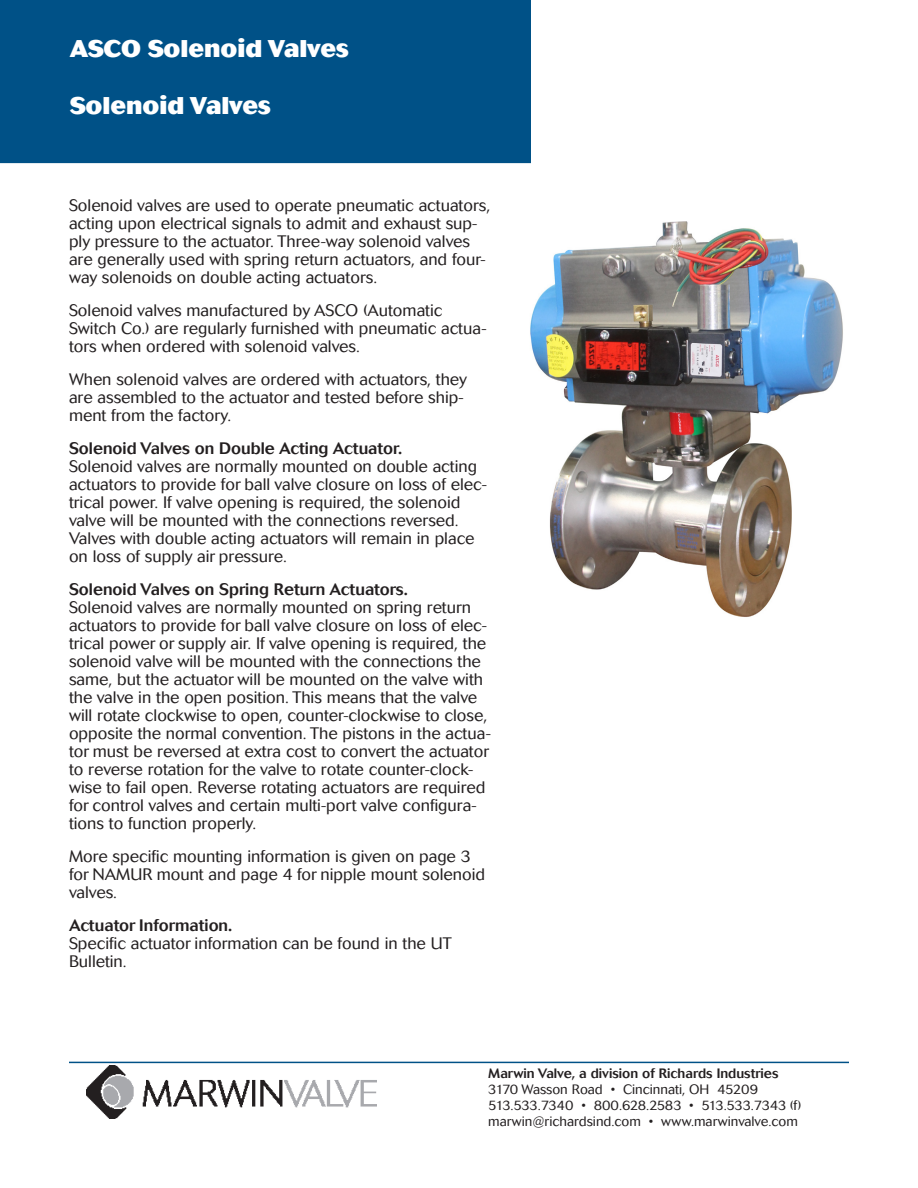
<style>
.page{position:relative;width:918px;height:1188px;background:#fff}
.page>*{position:absolute;margin:0;border:0;box-sizing:border-box;transform-origin:0 0}
.t1{font:800 24px "Cosmos BQ";color:#fff}
.t2{font:300 16.5px/18px "Cosmos BQ";color:#231f20}
.t3{font:500 16.5px "Cosmos BQ";color:#231f20}
.t4{font:300 13.5px/16.2px "Cosmos BQ";color:#231f20}
.t5{font:500 13.5px "Cosmos BQ";color:#231f20}
</style>
<div class="page">
<div style="left:0;top:0;width:531px;height:163px;background:#005187"></div>
<hr style="left:69px;top:1062px;width:780px;height:1px;background:#005187">
<img style="left:86px;top:1066px;width:291px;height:53px">
<img style="left:530px;top:221px;width:313px;height:396px">
<h1 class="t1" style="left:70px;top:34px;width:281px">ASCO Solenoid Valves</h1>
<h1 class="t1" style="left:70px;top:92px;width:203px">Solenoid Valves</h1>
<p class="t2" style="left:69px;top:196px;width:423px">Solenoid valves are used to operate pneumatic actuators, acting upon electrical signals to admit and exhaust sup&shy;ply pressure to the actuator. Three-way solenoid valves are generally used with spring return actuators, and four&shy;way solenoids on double acting actuators.</p>
<p class="t2" style="left:69px;top:301px;width:419px">Solenoid valves manufactured by ASCO (Automatic<br>Switch Co.) are regularly furnished with pneumatic actua&shy;tors when ordered with solenoid valves.</p>
<p class="t2" style="left:69px;top:370px;width:400px">When solenoid valves are ordered with actuators, they are assembled to the actuator and tested before ship&shy;ment from the factory.</p>
<p class="t3" style="left:69px;top:439px;width:335px">Solenoid Valves on Double Acting Actuator.</p>
<p class="t2" style="left:69px;top:457px;width:419px">Solenoid valves are normally mounted on double acting actuators to provide for ball valve closure on loss of elec&shy;trical power. If valve opening is required, the solenoid valve will be mounted with the connections reversed.<br>Valves with double acting actuators will remain in place on loss of supply air pressure.</p>
<p class="t3" style="left:69px;top:580px;width:341px">Solenoid Valves on Spring Return Actuators.</p>
<p class="t2" style="left:69px;top:598px;width:423px">Solenoid valves are normally mounted on spring return actuators to provide for ball valve closure on loss of elec&shy;trical power or supply air. If valve opening is required, the solenoid valve will be mounted with the connections the same, but the actuator will be mounted on the valve with the valve in the open position. This means that the valve will rotate clockwise to open, counter-clockwise to close, opposite the normal convention. The pistons in the actua&shy;tor must be reversed at extra cost to convert the actuator to reverse rotation for the valve to rotate counter-clock&shy;wise to fail open. Reverse rotating actuators are required for control valves and certain multi-port valve configura&shy;tions to function properly.</p>
<p class="t2" style="left:69px;top:847px;width:418px">More specific mounting information is given on page 3 for NAMUR mount and page 4 for nipple mount solenoid valves.</p>
<p class="t3" style="left:69px;top:916px;width:165px">Actuator Information.</p>
<p class="t2" style="left:69px;top:934px;width:384px">Specific actuator information can be found in the UT<br>Bulletin.</p>
<p class="t5" style="left:488px;top:1065px;width:292px">Marwin Valve, a division of Richards Industries</p>
<p class="t4" style="left:488px;top:1081px;width:315px">3170 Wasson Road • Cincinnati, OH 45209<br>513.533.7340 • 800.628.2583 • 513.533.7343 (f) marwin@richardsind.com • www.marwinvalve.com</p>
</div>
